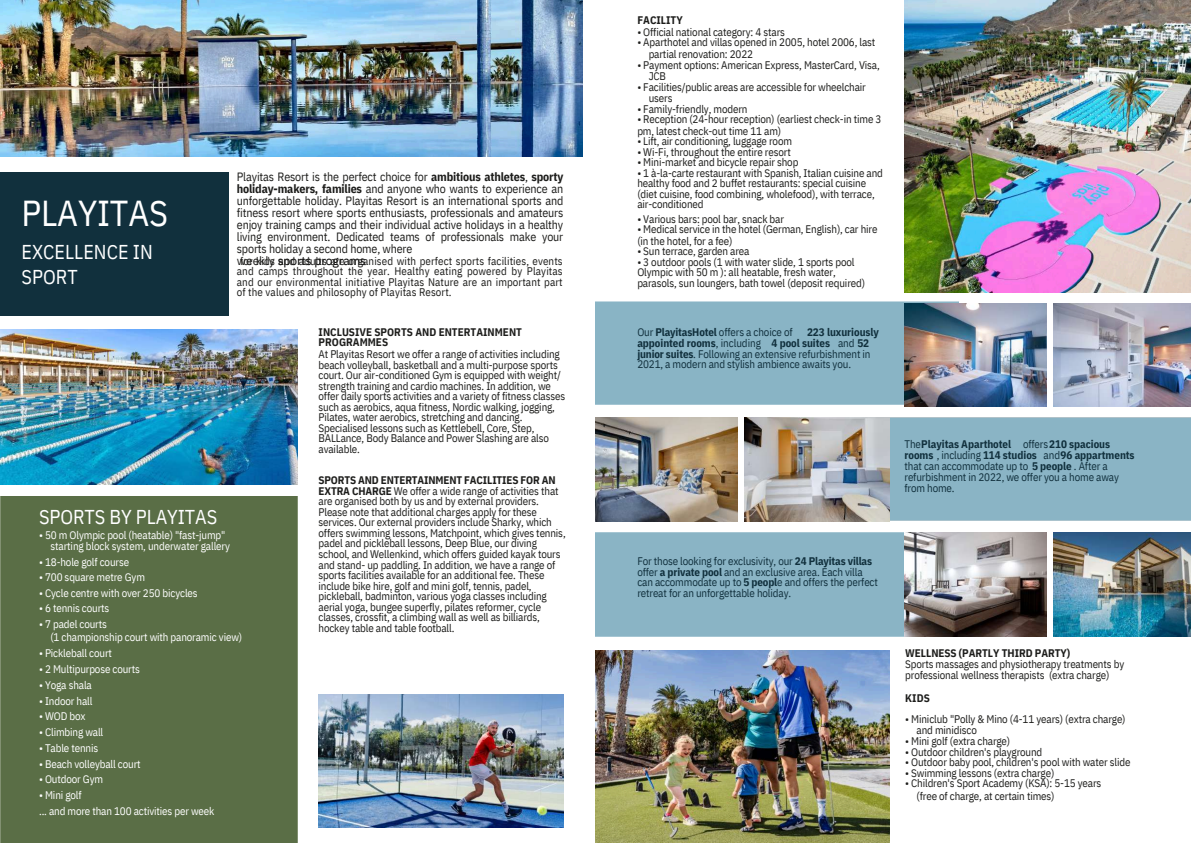
<style>
.page{position:relative;width:1191px;height:843px;background:#fff}
.page>*{position:absolute;margin:0;border:0;box-sizing:border-box;transform-origin:0 0}
.t1{font:36px "IBM Plex Sans Cond";letter-spacing:-.005em;color:#fff}
.t2{font:20px/25.5px "IBM Plex Sans Cond";letter-spacing:.005em;color:#fff}
.t3{font:12px/12px "IBM Plex Sans Cond";letter-spacing:-.015em;color:#1d1d1b;text-align:justify}
.t4{font:12px "IBM Plex Sans";color:#000}
.t5{font:11px/10.5px "IBM Plex Sans Cond";letter-spacing:-.015em;color:#1d1d1b}
.t6{font:11px/10.5px "IBM Plex Sans Cond";letter-spacing:-.015em;color:#11303d}
.t7{font:11px/13.7px "IBM Plex Sans Cond";letter-spacing:-.015em;color:#fff}
.t8{font:700 11px/11px "IBM Plex Sans Cond";letter-spacing:-.005em;color:#11303d}
.t9{font:700 11px/10.5px "IBM Plex Sans Cond";color:#1d1d1b}
.s1{font-weight:700}
.s2{color:#1d1d1b}
.s3{font-weight:400}
</style>
<div class="page">
<div style="left:0;top:496px;width:298px;height:346px;background:#5a6e46"></div>
<div style="left:0;top:173px;width:228px;height:142px;background:#11303d"></div>
<div style="left:889px;top:417px;width:301px;height:104px;background:#8ab4c5"></div>
<img style="left:0;top:0;width:582px;height:157px">
<img style="left:904px;top:303px;width:142px;height:103px">
<img style="left:904px;top:532px;width:142px;height:104px">
<img style="left:595px;top:417px;width:142px;height:104px">
<img style="left:1053px;top:304px;width:137px;height:102px">
<img style="left:1053px;top:532px;width:137px;height:104px">
<img style="left:744px;top:417px;width:145px;height:104px">
<img style="left:904px;top:0;width:286px;height:292px">
<img style="left:0;top:329px;width:298px;height:155px">
<img style="left:318px;top:694px;width:246px;height:133px">
<img style="left:595px;top:650px;width:294px;height:192px">
<h1 class="t1" style="left:22px;top:189px;width:148px">PLAYITAS</h1>
<h2 class="t2" style="left:22px;top:238px;width:133px">EXCELLENCE IN<br>SPORT</h2>
<p class="t3" style="left:237px;top:170px;width:328px">Playitas Resort is the perfect choice for <span class="s1">ambitious athletes</span>, <span class="s1">sporty holiday-makers, families</span> and anyone who wants to experience an unforgettable holiday. Playitas Resort is an international sports and fitness resort where sports enthusiasts, professionals and amateurs enjoy training camps and their individual active holidays in a healthy living environment. Dedicated teams of professionals make your sports holiday a second home, where</p>
<p class="t4" style="left:237px;top:253px;width:131px"><span class="s2">weekly</span> sports programs</p>
<p class="t5" style="left:237px;top:255px;width:327px;text-align:justify;text-indent:3px">for kids and adults are organised with perfect sports facilities, events and camps throughout the year. Healthy eating powered by Playitas and our environmental initiative Playitas Nature are an important part of the values and philosophy of Playitas Resort.</p>
<p class="t9" style="left:318px;top:326px;width:205px">INCLUSIVE SPORTS AND ENTERTAINMENT<br>PROGRAMMES</p>
<h2 class="t2" style="left:39px;top:503px;width:180px">SPORTS BY PLAYITAS</h2>
<p class="t7" style="left:39px;top:528px;width:188px">• 50 m Olympic pool (heatable) "fast-jump"</p>
<p class="t7" style="left:50px;top:538px;width:181px">starting block system, underwater gallery</p>
<p class="t7" style="left:39px;top:555px;width:92px">• 18-hole golf course</p>
<p class="t7" style="left:39px;top:570px;width:107px">• 700 square metre Gym</p>
<p class="t7" style="left:39px;top:585px;width:160px">• Cycle centre with over 250 bicycles</p>
<p class="t7" style="left:39px;top:600px;width:72px">• 6 tennis courts</p>
<p class="t7" style="left:50px;top:616px;width:193px;text-indent:-11px">• 7 padel courts<br>(1 championship court with panoramic view)</p>
<p class="t7" style="left:39px;top:646px;width:74px">• Pickleball court</p>
<p class="t7" style="left:39px;top:662px;width:102px">• 2 Multipurpose courts</p>
<p class="t7" style="left:39px;top:677px;width:54px">• Yoga shala</p>
<p class="t7" style="left:39px;top:693px;width:55px">• Indoor hall</p>
<p class="t7" style="left:39px;top:709px;width:48px">• WOD box</p>
<p class="t7" style="left:39px;top:725px;width:66px">• Climbing wall</p>
<p class="t7" style="left:39px;top:740px;width:61px">• Table tennis</p>
<p class="t7" style="left:39px;top:756px;width:103px">• Beach volleyball court</p>
<p class="t7" style="left:39px;top:772px;width:66px">• Outdoor Gym</p>
<p class="t7" style="left:39px;top:786px;width:177px;line-height:15.8px">• Mini golf<br>... and more than 100 activities per week</p>
<p class="t5" style="left:318px;top:349px;width:248px">At Playitas Resort we offer a range of activities including beach volleyball, basketball and a multi-purpose sports court. Our air-conditioned Gym is equipped with weight/ strength training and cardio machines. In addition, we offer daily sports activities and a variety of fitness classes such as aerobics, aqua fitness, Nordic walking, jogging, Pilates, water aerobics, stretching and dancing.<br>Specialised lessons such as Kettlebell, Core, Step, BALLance, Body Balance and Power Slashing are also available.</p>
<p class="t5" style="left:318px;top:475px;width:249px"><span class="s1">SPORTS AND ENTERTAINMENT FACILITIES FOR AN EXTRA CHARGE</span> We offer a wide range of activities that are organised both by us and by external providers.<br>Please note that additional charges apply for these services. Our external providers include Sharky, which offers swimming lessons, Matchpoint, which gives tennis, padel and pickleball lessons, Deep Blue, our diving school, and Wellenkind, which offers guided kayak tours and stand- up paddling. In addition, we have a range of sports facilities available for an additional fee. These include bike hire, golf and mini golf, tennis, padel, pickleball, badminton, various yoga classes including aerial yoga, bungee superfly, pilates reformer, cycle classes, crossfit, a climbing wall as well as billiards, hockey table and table football.</p>
<p class="t9" style="left:637px;top:15px;width:47px">FACILITY</p>
<p class="t5" style="left:637px;top:26px;width:149px">• Official national category: 4 stars</p>
<p class="t5" style="left:648px;top:36px;width:228px;line-height:11.5px;text-indent:-11px">• Aparthotel and villas opened in 2005, hotel 2006, last partial renovation: 2022</p>
<p class="t5" style="left:648px;top:59px;width:233px;line-height:11px;text-indent:-11px">• Payment options: American Express, MasterCard, Visa,<br>JCB</p>
<p class="t5" style="left:648px;top:81px;width:219px;line-height:11px;text-indent:-11px">• Facilities/public areas are accessible for wheelchair users</p>
<p class="t5" style="left:637px;top:103px;width:112px">• Family-friendly, modern</p>
<p class="t5" style="left:637px;top:113px;width:245px;line-height:11.5px">• Reception (24-hour reception) (earliest check-in time 3 pm, latest check-out time 11 am)</p>
<p class="t5" style="left:637px;top:136px;width:156px">• Lift, air conditioning, luggage room</p>
<p class="t5" style="left:637px;top:146px;width:155px">• Wi-Fi, throughout the entire resort</p>
<p class="t5" style="left:637px;top:157px;width:163px">• Mini-market and bicycle repair shop</p>
<p class="t5" style="left:637px;top:167px;width:247px">• 1 à-la-carte restaurant with Spanish, Italian cuisine and healthy food and 2 buffet restaurants: special cuisine (diet cuisine, food combining, wholefood), with terrace, air-conditioned</p>
<p class="t5" style="left:637px;top:213px;width:148px">• Various bars: pool bar, snack bar</p>
<p class="t5" style="left:637px;top:223px;width:242px;line-height:11.5px">• Medical service in the hotel (German, English), car hire (in the hotel, for a fee)</p>
<p class="t5" style="left:637px;top:246px;width:114px">• Sun terrace, garden area</p>
<p class="t5" style="left:637px;top:256px;width:229px">• 3 outdoor pools (1 with water slide, 1 sports pool<br>Olympic with 50 m ): all heatable, fresh water, parasols, sun loungers, bath towel (deposit required)</p>
<p class="t6" style="left:637px;top:325px;width:157px;line-height:11.3px">Our <span class="s1">PlayitasHotel</span> offers a choice of <span class="s1">appointed rooms</span>, including</p>
<p class="t8" style="left:771px;top:326px;width:109px;text-indent:36px">223 luxuriously<br>4 pool suites</p>
<p class="t6" style="left:637px;top:337px;width:235px;text-indent:201px">and <span class="s1">52 junior suites</span>. Following an extensive refurbishment in<br>2021, a modern and stylish ambience awaits you.</p>
<p class="t6" style="left:637px;top:555px;width:242px">For those looking for exclusivity, our <span class="s1">24 Playitas villas </span>offer <span class="s1">a private pool</span> and an exclusive area. Each villa can accommodate up to <span class="s1">5 peopl</span>e and offers the perfect retreat for an unforgettable holiday.</p>
<p class="t8" style="left:904px;top:438px;width:108px"><span class="s3">The</span>Playitas Aparthotel</p>
<p class="t8" style="left:904px;top:438px;width:207px;text-indent:118px"><span class="s3">offers</span>210 spacious rooms <span class="s3">, including</span> 114 studios</p>
<p class="t6" style="left:904px;top:449px;width:232px;line-height:11.1px;text-indent:139px">and<span class="s1">96 appartments </span>that can accommodate up to <span class="s1">5 people</span> . After a refurbishment in 2022, we offer you a home away from home.</p>
<p class="t9" style="left:905px;top:647px;width:166px">WELLNESS (PARTLY THIRD PARTY)</p>
<p class="t5" style="left:905px;top:658px;width:220px">Sports massages and physiotherapy treatments by professional wellness therapists (extra charge)</p>
<p class="t9" style="left:905px;top:692px;width:26px">KIDS</p>
<p class="t5" style="left:916px;top:713px;width:210px;line-height:11px;text-indent:-11px">• Miniclub "Polly &amp; Mino (4-11 years) (extra charge) and minidisco</p>
<p class="t5" style="left:905px;top:735px;width:106px">• Mini golf (extra charge)</p>
<p class="t5" style="left:905px;top:746px;width:139px">• Outdoor children's playground</p>
<p class="t5" style="left:905px;top:756px;width:227px">• Outdoor baby pool, children's pool with water slide</p>
<p class="t5" style="left:905px;top:767px;width:150px">• Swimming lessons (extra charge)</p>
<p class="t5" style="left:916px;top:776px;width:186px;line-height:13px;text-indent:-11px">• Children's Sport Academy (KSA): 5-15 years (free of charge, at certain times)</p>
</div>
